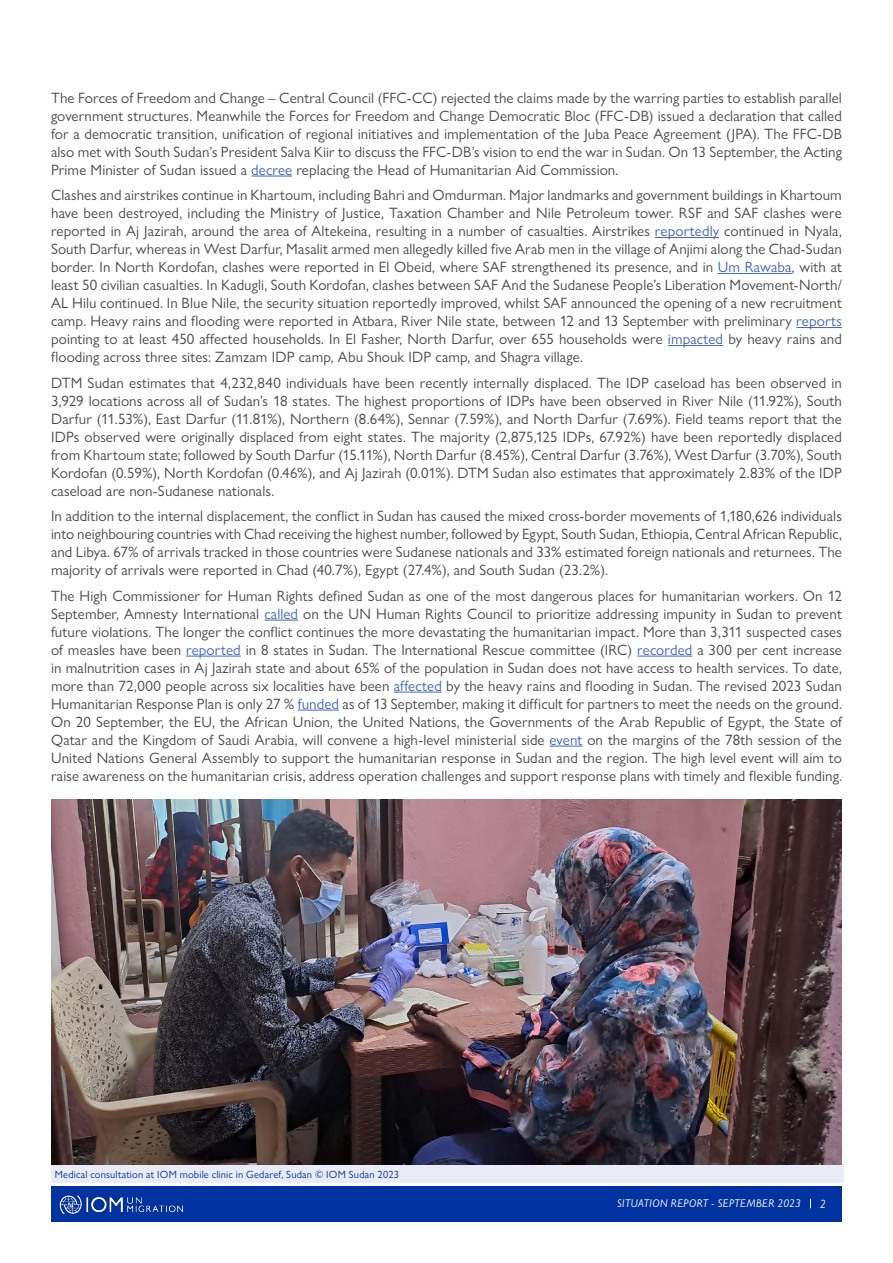
<style>
.page{position:relative;width:893px;height:1263px;background:#fff}
.page>*{position:absolute;margin:0;border:0;box-sizing:border-box;transform-origin:0 0}
.Text_1C{font:15px/18px "Gill Sans Nova";letter-spacing:.005em;color:#4a4a49;text-align:justify}
.t1{font:italic 12px "Gill Sans Nova";color:#fff}
.t2{font:italic 11.25px "Gill Sans Nova";letter-spacing:.03em;color:#fff}
.t3{font:10.5px "Gill Sans Nova";letter-spacing:.02em;color:#0033a0}
.s1{color:#4066b8}
</style>
<div class="page">
<div style="left:51px;top:1186px;width:791px;height:36px;background:#0033a0"></div>
<img style="left:59px;top:1195px;width:125px;height:19px">
<div style="left:51px;top:1164px;width:792px;height:19px;background:#e9ebf6"></div>
<img style="left:51px;top:800px;width:790px;height:364px">
<hr style="left:251px;top:176px;width:41px;height:1px;background:#4066b8">
<hr style="left:655px;top:237px;width:64px;height:1px;background:#4066b8">
<hr style="left:718px;top:273px;width:74px;height:1px;background:#4066b8">
<hr style="left:796px;top:327px;width:46px;height:1px;background:#4066b8">
<hr style="left:668px;top:345px;width:55px;height:1px;background:#4066b8">
<hr style="left:264px;top:620px;width:34px;height:1px;background:#4066b8">
<hr style="left:186px;top:656px;width:55px;height:1px;background:#4066b8">
<hr style="left:637px;top:656px;width:55px;height:1px;background:#4066b8">
<hr style="left:394px;top:692px;width:48px;height:1px;background:#4066b8">
<hr style="left:298px;top:710px;width:41px;height:1px;background:#4066b8">
<hr style="left:550px;top:746px;width:32px;height:1px;background:#4066b8">
<p class="Text_1C" style="left:51px;top:88px;width:792px">The Forces of Freedom and Change – Central Council (FFC-CC) rejected the claims made by the warring parties to establish parallel government structures. Meanwhile the Forces for Freedom and Change Democratic Bloc (FFC-DB) issued a declaration that called for a democratic transition, unification of regional initiatives and implementation of the Juba Peace Agreement (JPA). The FFC-DB also met with South Sudan’s President Salva Kiir to discuss the FFC-DB’s vision to end the war in Sudan. On 13 September, the Acting Prime Minister of Sudan issued a <span class="s1">decree</span> replacing the Head of Humanitarian Aid Commission.</p>
<p class="Text_1C" style="left:51px;top:186px;width:792px">Clashes and airstrikes continue in Khartoum, including Bahri and Omdurman. Major landmarks and government buildings in Khartoum have been destroyed, including the Ministry of Justice, Taxation Chamber and Nile Petroleum tower. RSF and SAF clashes were reported in Aj Jazirah, around the area of Altekeina, resulting in a number of casualties. Airstrikes <span class="s1">reportedly</span> continued in Nyala, South Darfur, whereas in West Darfur, Masalit armed men allegedly killed five Arab men in the village of Anjimi along the Chad-Sudan border. In North Kordofan, clashes were reported in El Obeid, where SAF strengthened its presence, and in <span class="s1">Um Rawaba</span>, with at least 50 civilian casualties. In Kadugli, South Kordofan, clashes between SAF And the Sudanese People’s Liberation Movement-North/ AL Hilu continued. In Blue Nile, the security situation reportedly improved, whilst SAF announced the opening of a new recruitment camp. Heavy rains and flooding were reported in Atbara, River Nile state, between 12 and 13 September with preliminary <span class="s1">reports </span>pointing to at least 450 affected households. In El Fasher, North Darfur, over 655 households were <span class="s1">impacted</span> by heavy rains and flooding across three sites: Zamzam IDP camp, Abu Shouk IDP camp, and Shagra village.</p>
<p class="Text_1C" style="left:51px;top:373px;width:792px">DTM Sudan estimates that 4,232,840 individuals have been recently internally displaced. The IDP caseload has been observed in 3,929 locations across all of Sudan’s 18 states. The highest proportions of IDPs have been observed in River Nile (11.92%), South Darfur (11.53%), East Darfur (11.81%), Northern (8.64%), Sennar (7.59%), and North Darfur (7.69%). Field teams report that the IDPs observed were originally displaced from eight states. The majority (2,875,125 IDPs, 67.92%) have been reportedly displaced from Khartoum state; followed by South Darfur (15.11%), North Darfur (8.45%), Central Darfur (3.76%), West Darfur (3.70%), South Kordofan (0.59%), North Kordofan (0.46%), and Aj Jazirah (0.01%). DTM Sudan also estimates that approximately 2.83% of the IDP caseload are non-Sudanese nationals.</p>
<p class="Text_1C" style="left:51px;top:507px;width:792px">In addition to the internal displacement, the conflict in Sudan has caused the mixed cross-border movements of 1,180,626 individuals into neighbouring countries with Chad receiving the highest number, followed by Egypt, South Sudan, Ethiopia, Central African Republic, and Libya. 67% of arrivals tracked in those countries were Sudanese nationals and 33% estimated foreign nationals and returnees. The majority of arrivals were reported in Chad (40.7%), Egypt (27.4%), and South Sudan (23.2%).</p>
<p class="Text_1C" style="left:51px;top:586px;width:792px">The High Commissioner for Human Rights defined Sudan as one of the most dangerous places for humanitarian workers. On 12<br>September, Amnesty International <span class="s1">called</span> on the UN Human Rights Council to prioritize addressing impunity in Sudan to prevent future violations. The longer the conflict continues the more devastating the humanitarian impact. More than 3,311 suspected cases of measles have been <span class="s1">reported</span> in 8 states in Sudan. The International Rescue committee (IRC) <span class="s1">recorded</span> a 300 per cent increase in malnutrition cases in Aj Jazirah state and about 65% of the population in Sudan does not have access to health services. To date, more than 72,000 people across six localities have been <span class="s1">affected</span> by the heavy rains and flooding in Sudan. The revised 2023 Sudan Humanitarian Response Plan is only 27 % <span class="s1">funded</span> as of 13 September, making it difficult for partners to meet the needs on the ground.<br>On 20 September, the EU, the African Union, the United Nations, the Governments of the Arab Republic of Egypt, the State of Qatar and the Kingdom of Saudi Arabia, will convene a high-level ministerial side <span class="s1">event</span> on the margins of the 78th session of the United Nations General Assembly to support the humanitarian response in Sudan and the region. The high level event will aim to raise awareness on the humanitarian crisis, address operation challenges and support response plans with timely and flexible funding.</p>
<p class="t3" style="left:55px;top:1167px;width:346px">Medical consultation at IOM mobile clinic in Gedaref, Sudan © IOM Sudan 2023</p>
<p class="t2" style="left:617px;top:1196px;width:113px">SITUATION REPORT - SEPTE</p>
<p class="t2" style="left:747px;top:1196px;width:56px">MBER 2023</p>
<p class="t1" style="left:820px;top:1196px;width:8px">2</p>
</div>
